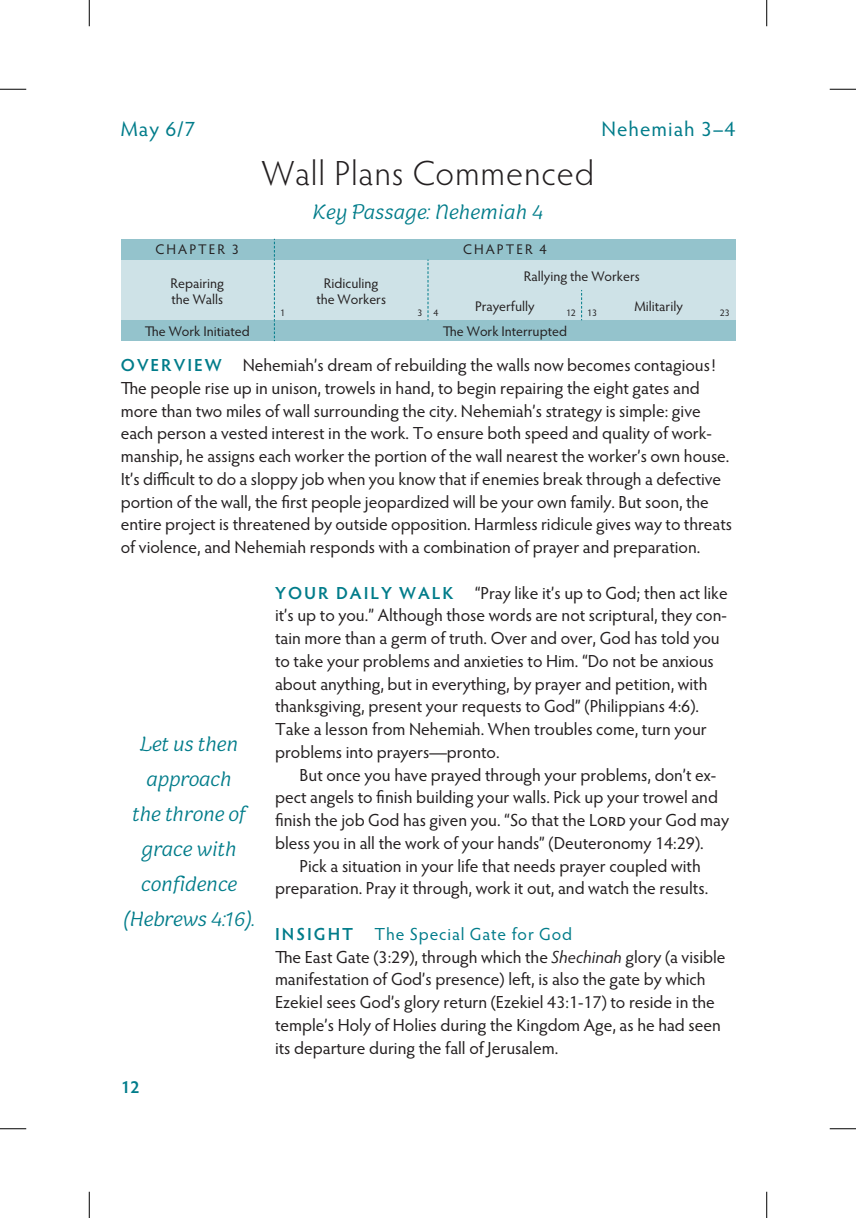
<style>
.page{position:relative;width:856px;height:1218px;background:#fff}
.page>*{position:absolute;margin:0;border:0;box-sizing:border-box;transform-origin:0 0}
.t1{font:300 35px "Hypatia Sans Pro";letter-spacing:.025em;color:#231f20}
.t2{font:italic 300 26.25px/35px "Holden";color:#007c8a;text-align:center}
.t3{font:21px "Hypatia Sans Pro";letter-spacing:.05em;color:#007c8a}
.t4{font:17.5px/22.8px "Hypatia Sans Pro";color:#231f20}
.t5{font:600 17.5px "Hypatia Sans Pro";color:#007c8a}
.t6{font:14px/15.8px "Hypatia Sans Pro";color:#231f20}
.t7{font:14px "Hypatia Sans Pro";letter-spacing:.145em;color:#231f20}
.t8{font:9.62px "Hypatia Sans Pro";color:#231f20}
.s1{font-weight:600;color:#007c8a}
.s2{color:#007c8a}
.s3{font-style:italic}
</style>
<div class="page">
<div style="left:121px;top:242px;width:614px;height:95px;background:#cee2e7"></div>
<div style="left:121px;top:320px;width:614px;height:21px;background:#94c3cc"></div>
<div style="left:121px;top:239px;width:614px;height:21px;background:#94c3cc"></div>
<svg style="left:427px;top:260px;width:1px;height:60px"></svg>
<svg style="left:581px;top:290px;width:1px;height:30px"></svg>
<svg style="left:274px;top:239px;width:1px;height:102px"></svg>
<svg style="left:0;top:89px;width:26px;height:1px"></svg>
<svg style="left:830px;top:89px;width:26px;height:1px"></svg>
<svg style="left:0;top:1128px;width:26px;height:1px"></svg>
<svg style="left:830px;top:1128px;width:26px;height:1px"></svg>
<svg style="left:89px;top:0;width:1px;height:26px"></svg>
<svg style="left:89px;top:1192px;width:1px;height:26px"></svg>
<svg style="left:766px;top:0;width:1px;height:26px"></svg>
<svg style="left:766px;top:1192px;width:1px;height:26px"></svg>
<p class="t3" style="left:121px;top:115px;width:76px">May 6/7</p>
<p class="t3" style="left:601px;top:115px;width:135px">Nehemiah 3–4</p>
<h1 class="t1" style="left:262px;top:151px;width:334px">Wall Plans Commenced</h1>
<h2 class="t2" style="left:313px;top:195px;width:232px">Key Passage: Nehemiah 4</h2>
<p class="t7" style="left:156px;top:240px;width:85px">CHAPTER 3</p>
<p class="t7" style="left:463px;top:240px;width:85px">CHAPTER 4</p>
<p class="t6" style="left:170px;top:275px;width:55px">Repairing the Walls</p>
<p class="t6" style="left:316px;top:275px;width:71px;text-align:center">Ridiculing the Workers</p>
<p class="t6" style="left:475px;top:260px;width:166px;line-height:30.4px;text-indent:49px">Rallying the Workers<br>Prayerfully</p>
<p class="t6" style="left:634px;top:298px;width:50px">Militarily</p>
<p class="t8" style="left:280px;top:307px;width:6px">1</p>
<p class="t8" style="left:417px;top:307px;width:23px">3 4</p>
<p class="t8" style="left:566px;top:307px;width:32px">12 13</p>
<p class="t8" style="left:720px;top:307px;width:11px">23</p>
<p class="t6" style="left:145px;top:323px;width:106px">The Work Initiated</p>
<p class="t6" style="left:443px;top:323px;width:126px">The Work Interrupted</p>
<p class="t4" style="left:121px;top:353px;width:613px"><span class="s1">OVERVIEW</span> Nehemiah’s dream of rebuilding the walls now becomes contagious!<br>The people rise up in unison, trowels in hand, to begin repairing the eight gates and more than two miles of wall surrounding the city. Nehemiah’s strategy is simple: give each person a vested interest in the work. To ensure both speed and quality of work&shy;manship, he assigns each worker the portion of the wall nearest the worker’s own house.<br>It’s difficult to do a sloppy job when you know that if enemies break through a defective portion of the wall, the first people jeopardized will be your own family. But soon, the entire project is threatened by outside opposition. Harmless ridicule gives way to threats of violence, and Nehemiah responds with a combination of prayer and preparation.</p>
<p class="t4" style="left:275px;top:581px;width:454px"><span class="s1">YOUR DAILY WALK</span> “Pray like it’s up to God; then act like it’s up to you.” Although those words are not scriptural, they con&shy;tain more than a germ of truth. Over and over, God has told you to take your problems and anxieties to Him. “Do not be anxious about anything, but in everything, by prayer and petition, with thanksgiving, present your requests to God” (Philippians 4:6).<br>Take a lesson from Nehemiah. When troubles come, turn your problems into prayers—pronto.</p>
<p class="t4" style="left:299px;top:763px;width:418px">But once you have prayed through your problems, don’t ex-</p>
<p class="t4" style="left:275px;top:785px;width:444px">pect angels to finish building your walls. Pick up your trowel and</p>
<p class="t4" style="left:275px;top:808px;width:455px">finish the job God has given you. “So that the Lord your God may</p>
<p class="t4" style="left:275px;top:831px;width:430px">bless you in all the work of your hands” (Deuteronomy 14:29).</p>
<p class="t4" style="left:299px;top:854px;width:403px">Pick a situation in your life that needs prayer coupled with</p>
<p class="t4" style="left:275px;top:876px;width:435px">preparation. Pray it through, work it out, and watch the results.</p>
<p class="t4" style="left:275px;top:922px;width:452px"><span class="s1">INSIGHT</span> <span class="s2">The Special Gate for God<br></span>The East Gate (3:29), through which the <span class="s3">Shechinah</span> glory (a visible manifestation of God’s presence) left, is also the gate by which Ezekiel sees God’s glory return (Ezekiel 43:1-17) to reside in the temple’s Holy of Holies during the Kingdom Age, as he had seen its departure during the fall of Jerusalem.</p>
<h2 class="t2" style="left:123px;top:728px;width:134px">Let us then approach<br>the throne of grace with confidence (Hebrews 4:16).</h2>
<p class="t5" style="left:121px;top:1074px;width:20px">12</p>
</div>
